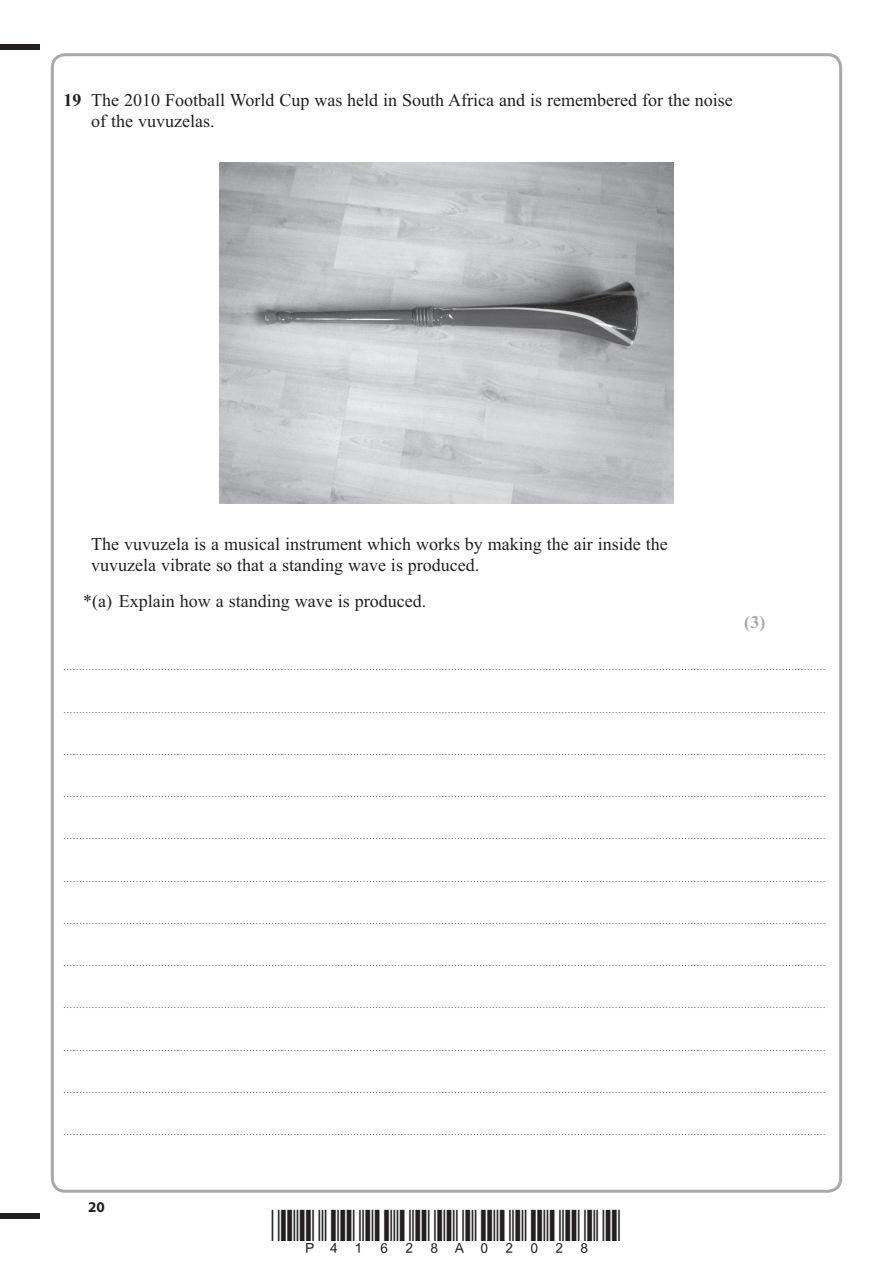
<style>
.page{position:relative;width:893px;height:1263px;background:#fff}
.page>*{position:absolute;margin:0;border:0;box-sizing:border-box;transform-origin:0 0}
.t1{font:18px/21px "Times New Roman";color:#231f20}
.t2{font:700 18px "Times New Roman";color:#a8a9ad}
.t3{font:700 15px "Myriad Pro";color:#231f20}
.t4{font:9px "Times New Roman";color:#231f20}
.s1{font-weight:700}
</style>
<div class="page">
<div style="left:0;top:44px;width:40px;height:5px;background:#231f20"></div>
<div style="left:0;top:1214px;width:40px;height:5px;background:#231f20"></div>
<img style="left:219px;top:163px;width:454px;height:340px">
<h1 class="t1" style="left:91px;top:91px;width:643px;text-indent:-28px"><span class="s1">19</span> The 2010 Football World Cup was held in South Africa and is remembered for the noise of the vuvuzelas.</h1>
<h1 class="t1" style="left:91px;top:535px;width:578px">The vuvuzela is a musical instrument which works by making the air inside the vuvuzela vibrate so that a standing wave is produced.</h1>
<h1 class="t1" style="left:83px;top:592px;width:344px">*(a) Explain how a standing wave is produced.</h1>
<h1 class="t2" style="left:744px;top:616px;width:23px">(3)</h1>
<p class="t4" style="left:64px;top:664px;width:763px">..................................................................................................................................................................................................................................................</p>
<p class="t4" style="left:64px;top:706px;width:763px">..................................................................................................................................................................................................................................................</p>
<p class="t4" style="left:64px;top:749px;width:763px">..................................................................................................................................................................................................................................................</p>
<p class="t4" style="left:64px;top:791px;width:763px">..................................................................................................................................................................................................................................................</p>
<p class="t4" style="left:64px;top:833px;width:763px">..................................................................................................................................................................................................................................................</p>
<p class="t4" style="left:64px;top:875px;width:763px">..................................................................................................................................................................................................................................................</p>
<p class="t4" style="left:64px;top:918px;width:763px">..................................................................................................................................................................................................................................................</p>
<p class="t4" style="left:64px;top:960px;width:763px">..................................................................................................................................................................................................................................................</p>
<p class="t4" style="left:64px;top:1002px;width:763px">..................................................................................................................................................................................................................................................</p>
<p class="t4" style="left:64px;top:1044px;width:763px">..................................................................................................................................................................................................................................................</p>
<p class="t4" style="left:64px;top:1087px;width:763px">..................................................................................................................................................................................................................................................</p>
<p class="t4" style="left:64px;top:1129px;width:763px">..................................................................................................................................................................................................................................................</p>
<h2 class="t3" style="left:88px;top:1198px;width:18px">20</h2>
</div>
